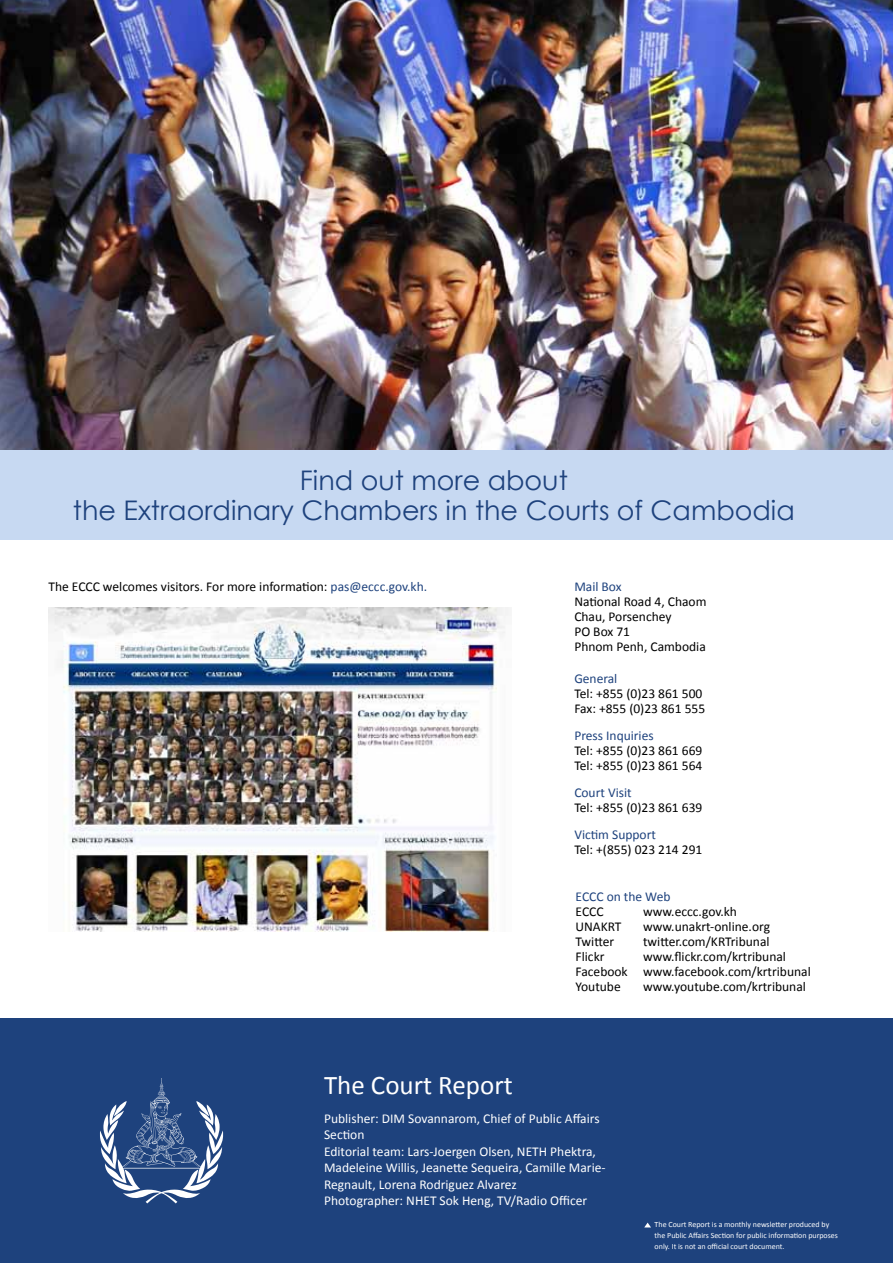
<style>
.page{position:relative;width:893px;height:1263px;background:#fff}
.page>*{position:absolute;margin:0;border:0;box-sizing:border-box;transform-origin:0 0}
.t1{font:27px/30px "Century Gothic";color:#1e427d;text-align:center}
.t2{font:27px "Calibri";color:#fff}
.t3{font:13.5px/15px "Calibri";color:#000}
.t4{font:13.5px/16.5px "Calibri";color:#fff}
.t5{font:13.5px "Calibri";color:#1e427d}
.t6{font:7.95px/10.9px "Calibri";color:#fff}
.s1{color:#1e427d}
</style>
<div class="page">
<div style="left:0;top:449px;width:893px;height:91px;background:#c7d9f2"></div>
<div style="left:0;top:1018px;width:893px;height:245px;background:#1e427d"></div>
<svg style="left:644px;top:1222px;width:7px;height:5px"></svg>
<img style="left:48px;top:608px;width:461px;height:324px">
<svg style="left:100px;top:1078px;width:123px;height:125px"></svg>
<img style="left:0;top:0;width:893px;height:449px">
<h1 class="t1" style="left:73px;top:465px;width:723px">Find out more about<br>the Extraordinary Chambers in the Courts of Cambodia</h1>
<p class="t3" style="left:48px;top:579px;width:380px">The ECCC welcomes visitors. For more information: <span class="s1">pas@eccc.gov.kh.</span></p>
<p class="t5" style="left:574px;top:578px;width:49px">Mail Box</p>
<p class="t3" style="left:574px;top:594px;width:134px">National Road 4, Chaom<br>Chau, Porsenchey<br>PO Box 71<br>Phnom Penh, Cambodia</p>
<p class="t5" style="left:574px;top:670px;width:45px">General</p>
<p class="t3" style="left:574px;top:686px;width:132px">Tel: +855 (0)23 861 500<br>Fax: +855 (0)23 861 555</p>
<p class="t5" style="left:574px;top:727px;width:81px">Press Inquiries</p>
<p class="t3" style="left:574px;top:743px;width:130px">Tel: +855 (0)23 861 669<br>Tel: +855 (0)23 861 564</p>
<p class="t5" style="left:574px;top:784px;width:59px">Court Visit</p>
<p class="t3" style="left:574px;top:800px;width:130px">Tel: +855 (0)23 861 639</p>
<p class="t5" style="left:574px;top:826px;width:83px">Victim Support</p>
<p class="t3" style="left:574px;top:842px;width:130px">Tel: +(855) 023 214 291</p>
<p class="t5" style="left:576px;top:888px;width:97px">ECCC on the Web</p>
<p class="t3" style="left:576px;top:904px;width:30px">ECCC</p>
<p class="t3" style="left:643px;top:904px;width:95px">www.eccc.gov.kh</p>
<p class="t3" style="left:576px;top:919px;width:47px">UNAKRT</p>
<p class="t3" style="left:643px;top:919px;width:128px">www.unakrt-online.org</p>
<p class="t3" style="left:576px;top:934px;width:40px">Twitter</p>
<p class="t3" style="left:643px;top:934px;width:128px">twitter.com/KRTribunal</p>
<p class="t3" style="left:576px;top:949px;width:30px">Flickr</p>
<p class="t3" style="left:576px;top:949px;width:237px;text-indent:68px">www.flickr.com/krtribunal<br>Facebook www.facebook.com/krtribunal<br>Youtube</p>
<p class="t3" style="left:643px;top:979px;width:164px">www.youtube.com/krtribunal</p>
<h1 class="t2" style="left:324px;top:1068px;width:190px">The Court Report</h1>
<p class="t4" style="left:324px;top:1110px;width:283px">Publisher: DIM Sovannarom, Chief of Public Affairs Section<br>Editorial team: Lars-Joergen Olsen, NETH Phektra, Madeleine Willis, Jeanette Sequeira, Camille Marie-Regnault, Lorena Rodriguez Alvarez<br>Photographer: NHET Sok Heng, TV/Radio Officer</p>
<p class="t6" style="left:655px;top:1219px;width:185px">The Court Report is a monthly newsletter produced by the Public Affairs Section for public information purposes only. It is not an official court document.</p>
</div>
